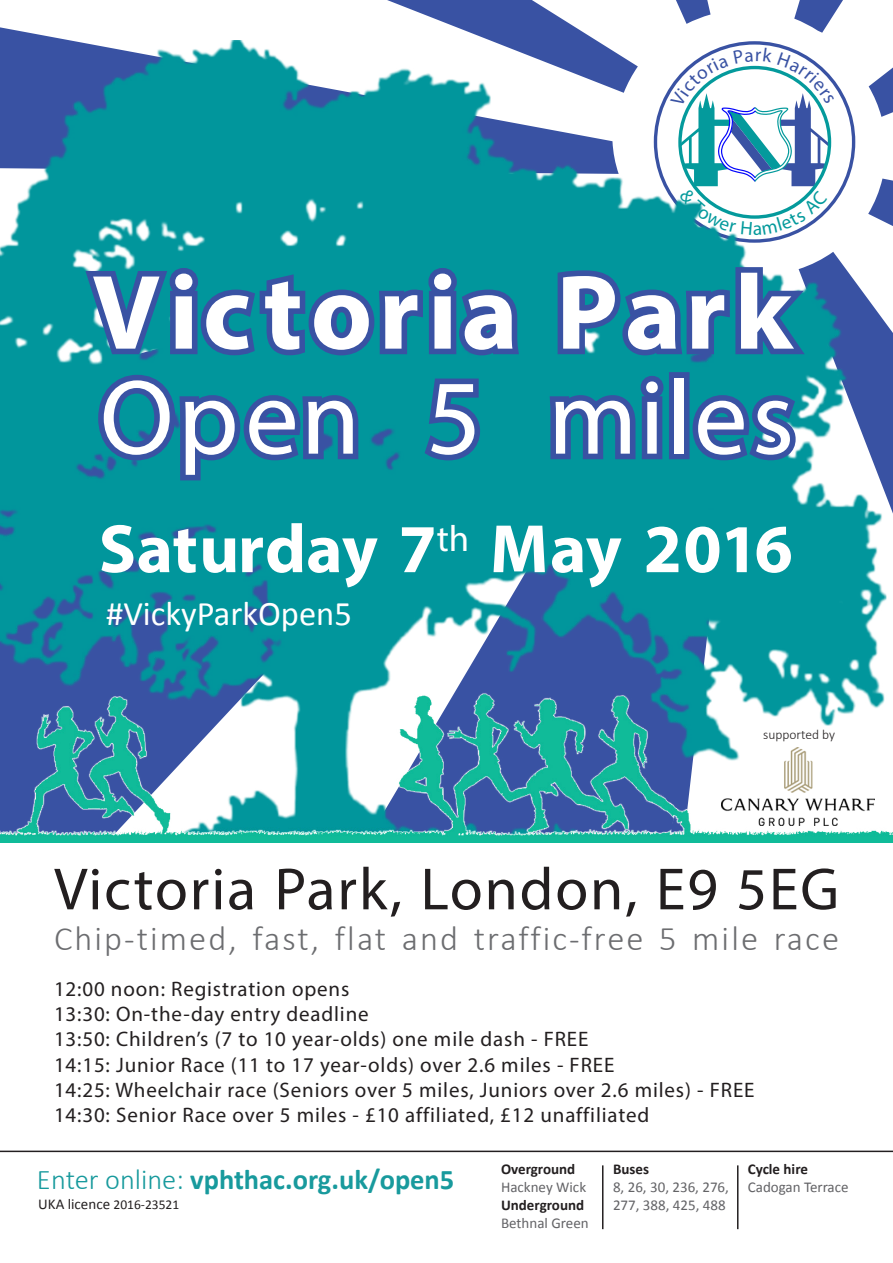
<style>
.page{position:relative;width:893px;height:1263px;background:#fff}
.page>*{position:absolute;margin:0;border:0;box-sizing:border-box;transform-origin:0 0}
.t1{font:700 106.95px/105px "Myriad Pro";letter-spacing:.07em;color:#fff}
.t2{font:700 69px "Myriad Pro";letter-spacing:-.005em;color:#fff}
.t3{font:60px "Myriad Pro";letter-spacing:.03em;color:#231f20}
.t4{font:300 34.5px "Calibri";letter-spacing:.06em;color:#6c6d70}
.t5{font:34.5px "Calibri";color:#fff}
.t6{font:700 28.5px "Calibri";color:#189a9d}
.t7{font:21px "Myriad Pro";letter-spacing:.04em;color:#231f20}
.t8{font:15px/18px "Calibri";color:#636366}
.t9{font:15px "Calibri";color:#231f20}
.t10{font:300 13.5px "Calibri";color:#231f20}
.s1{font-weight:400}
.s2{font-weight:700;color:#231f20}
.s3{font-weight:300}
.s4{font-size:13.5px}
</style>
<div class="page">
<svg style="left:387px;top:0;width:456px;height:40px"></svg>
<img style="left:0;top:40px;width:893px;height:803px">
<svg style="left:552px;top:262px;width:264px;height:100px;background:#267aa3"></svg>
<svg style="left:78px;top:262px;width:447px;height:224px;background:#177d9f"></svg>
<svg style="left:544px;top:370px;width:124px;height:95px;background:#1c739f"></svg>
<div style="left:669px;top:372px;width:20px;height:87px;border:11px solid #3952a3"></div>
<svg style="left:687px;top:390px;width:115px;height:76px;background:#2a71a3"></svg>
<img style="left:721px;top:747px;width:153px;height:78px">
<hr style="left:602px;top:1165px;width:1px;height:64px;background:#231f20">
<hr style="left:737px;top:1165px;width:1px;height:64px;background:#231f20">
<hr style="left:0;top:1150px;width:893px;height:2px;background:#231f20">
<svg style="left:670px;top:48px;width:164px;height:187px"></svg>
<p class="t1" style="left:92px;top:257px;width:704px">Victoria Park<br><span class="s1">Open 5 miles</span></p>
<p class="t2" style="left:99px;top:504px;width:696px">Saturday 7<sup>th</sup> May 2016</p>
<p class="t5" style="left:106px;top:592px;width:247px">#VickyParkOpen5</p>
<p class="t10" style="left:763px;top:726px;width:73px">supported by</p>
<p class="t3" style="left:54px;top:852px;width:786px">Victoria Park, London, E9 5EG</p>
<p class="t4" style="left:54px;top:917px;width:787px">Chip-timed, fast, flat and traffic-free 5 mile race</p>
<p class="t7" style="left:54px;top:976px;width:297px">12:00 noon: Registration opens</p>
<p class="t7" style="left:54px;top:1001px;width:316px">13:30: On-the-day entry deadline</p>
<p class="t7" style="left:54px;top:1026px;width:536px">13:50: Children’s (7 to 10 year-olds) one mile dash - FREE</p>
<p class="t7" style="left:54px;top:1052px;width:562px">14:15: Junior Race (11 to 17 year-olds) over 2.6 miles - FREE</p>
<p class="t7" style="left:54px;top:1077px;width:702px">14:25: Wheelchair race (Seniors over 5 miles, Juniors over 2.6 miles) - FREE</p>
<p class="t7" style="left:54px;top:1102px;width:597px">14:30: Senior Race over 5 miles - £10 affiliated, £12 unaffiliated</p>
<p class="t8" style="left:501px;top:1160px;width:87px"><span class="s2">Overground<br></span>Hackney Wick</p>
<p class="t8" style="left:501px;top:1196px;width:89px"><span class="s2">Underground<br></span>Bethnal Green</p>
<p class="t6" style="left:37px;top:1161px;width:419px"><span class="s3">Enter online:</span> vphthac.org.uk/open5</p>
<p class="t8" style="left:613px;top:1160px;width:117px"><span class="s2">Buses<br></span>8, 26, 30, 236, 276,<br>277, 388, 425, 488</p>
<p class="t9" style="left:38px;top:1194px;width:142px">UKA licence <span class="s4">2016-23521</span></p>
<p class="t8" style="left:748px;top:1160px;width:102px"><span class="s2">Cycle hire<br></span>Cadogan Terrace</p>
</div>
